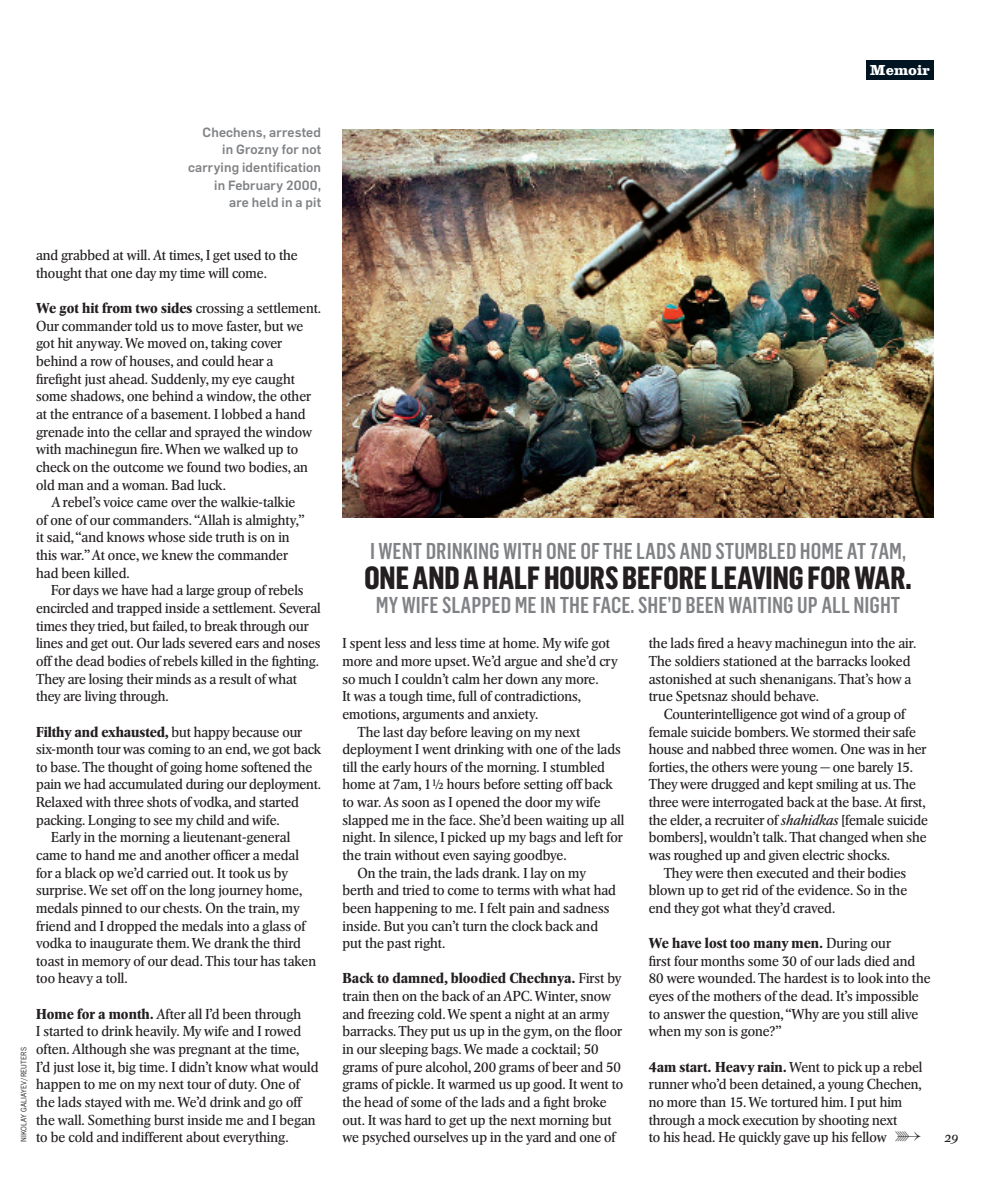
<style>
.page{position:relative;width:987px;height:1200px;background:#fff}
.page>*{position:absolute;margin:0;border:0;box-sizing:border-box;transform-origin:0 0}
.Pullquote_small_farn{font:800 31.5px "Flama Cond";color:#231f20}
.Pullquote_small_farn-2{font:500 22.5px "Flama Cond";color:#808285}
.Wob{font:800 15px "Clarendon";letter-spacing:-.01em;color:#fff}
.Ragged{font:14.25px/17.7px "Arena New";color:#231f20}
.Arrow{font:14.1px "S Times Pi News";color:#231f20}
.t1{font:italic 13.5px "Farnham Text";color:#231f20}
.Picture_caption{font:500 13.2px/17.7px "Flama Stdr";letter-spacing:.01em;color:#808285;text-align:right}
.credit{font:8.25px "News Gothic 2";letter-spacing:.02em;color:#231f20}
.s1{font-weight:700}
.s2{font-style:italic}
</style>
<div class="page">
<img style="left:342px;top:130px;width:591px;height:387px">
<div style="left:866px;top:60px;width:67px;height:19px;background:#001421"></div>
<p class="Picture_caption" style="left:188px;top:123px;width:134px">Chechens, arrested<br>in Grozny for not carrying identification in February 2000,<br>are held in a pit</p>
<p class="credit" style="left:19px;top:1141px;width:96px;rotate:-90deg">NIKOLAY GALIAYEV/REUTERS</p>
<p class="Ragged" style="left:36px;top:246px;width:263px">and grabbed at will. At times, I get used to the thought that one day my time will come.</p>
<p class="Ragged" style="left:36px;top:299px;width:286px"><span class="s1">We got hit from two sides</span> crossing a settlement.<br>Our commander told us to move faster, but we got hit anyway. We moved on, taking cover behind a row of houses, and could hear a firefight just ahead. Suddenly, my eye caught some shadows, one behind a window, the other at the entrance of a basement. I lobbed a hand grenade into the cellar and sprayed the window with machinegun fire. When we walked up to check on the outcome we found two bodies, an old man and a woman. Bad luck.</p>
<p class="Ragged" style="left:36px;top:493px;width:270px;text-indent:15px">A rebel’s voice came over the walkie-talkie of one of our commanders. “Allah is almighty,” it said, “and knows whose side truth is on in this war.” At once, we knew the commander had been killed.</p>
<p class="Ragged" style="left:36px;top:581px;width:286px;text-indent:15px">For days we have had a large group of rebels encircled and trapped inside a settlement. Several times they tried, but failed, to break through our lines and get out. Our lads severed ears and noses off the dead bodies of rebels killed in the fighting.<br>They are losing their minds as a result of what they are living through.</p>
<p class="Ragged" style="left:36px;top:722px;width:286px"><span class="s1">Filthy and exhausted,</span> but happy because our six-month tour was coming to an end, we got back to base. The thought of going home softened the pain we had accumulated during our deployment.<br>Relaxed with three shots of vodka, and started packing. Longing to see my child and wife.</p>
<p class="Ragged" style="left:36px;top:828px;width:281px;text-indent:15px">Early in the morning a lieutenant-general came to hand me and another officer a medal for a black op we’d carried out. It took us by surprise. We set off on the long journey home, medals pinned to our chests. On the train, my friend and I dropped the medals into a glass of vodka to inaugurate them. We drank the third toast in memory of our dead. This tour has taken too heavy a toll.</p>
<p class="Ragged" style="left:36px;top:1004px;width:284px"><span class="s1">Home for a month.</span> After all I’d been through<br>I started to drink heavily. My wife and I rowed often. Although she was pregnant at the time,<br>I’d just lose it, big time. I didn’t know what would happen to me on my next tour of duty. One of the lads stayed with me. We’d drink and go off the wall. Something burst inside me and I began to be cold and indifferent about everything.</p>
<p class="Wob" style="left:870px;top:61px;width:61px">Memoir</p>
<p class="Pullquote_small_farn-2" style="left:370px;top:538px;width:537px">I WENT DRINKING WITH ONE OF THE LADS AND STUMBLED HOME AT 7AM,</p>
<p class="Pullquote_small_farn" style="left:364px;top:560px;width:549px">ONE AND A HALF HOURS BEFORE LEAVING FOR WAR.</p>
<p class="Pullquote_small_farn-2" style="left:376px;top:592px;width:526px">MY WIFE SLAPPED ME IN THE FACE. SHE’D BEEN WAITING UP ALL NIGHT</p>
<p class="Ragged" style="left:342px;top:634px;width:277px">I spent less and less time at home. My wife got more and more upset. We’d argue and she’d cry so much I couldn’t calm her down any more.<br>It was a tough time, full of contradictions, emotions, arguments and anxiety.</p>
<p class="Ragged" style="left:342px;top:722px;width:283px;text-indent:15px">The last day before leaving on my next deployment I went drinking with one of the lads till the early hours of the morning. I stumbled home at 7am, 1½ hours before setting off back to war. As soon as I opened the door my wife slapped me in the face. She’d been waiting up all night. In silence, I picked up my bags and left for the train without even saying goodbye.</p>
<p class="Ragged" style="left:342px;top:863px;width:275px;text-indent:15px">On the train, the lads drank. I lay on my berth and tried to come to terms with what had been happening to me. I felt pain and sadness inside. But you can’t turn the clock back and put the past right.</p>
<p class="Ragged" style="left:342px;top:969px;width:282px"><span class="s1">Back to damned, bloodied Chechnya.</span> First by train then on the back of an APC. Winter, snow and freezing cold. We spent a night at an army barracks. They put us up in the gym, on the floor in our sleeping bags. We made a cocktail; 50 grams of pure alcohol, 200 grams of beer and 50 grams of pickle. It warmed us up good. It went to the head of some of the lads and a fight broke out. It was hard to get up the next morning but we psyched ourselves up in the yard and one of</p>
<p class="Ragged" style="left:648px;top:634px;width:269px">the lads fired a heavy machinegun into the air.<br>The soldiers stationed at the barracks looked astonished at such shenanigans. That’s how a true Spetsnaz should behave.</p>
<p class="Ragged" style="left:648px;top:705px;width:280px;text-indent:15px">Counterintelligence got wind of a group of female suicide bombers. We stormed their safe house and nabbed three women. One was in her forties, the others were young — one barely 15.<br>They were drugged and kept smiling at us. The three were interrogated back at the base. At first, the elder, a recruiter of <span class="s2">shahidkas</span> [female suicide bombers], wouldn’t talk. That changed when she was roughed up and given electric shocks.</p>
<p class="Ragged" style="left:648px;top:863px;width:260px;text-align:justify;text-indent:15px">They were then executed and their bodies blown up to get rid of the evidence. So in the end they got what they’d craved.</p>
<p class="Ragged" style="left:648px;top:934px;width:283px"><span class="s1">We have lost too many men.</span> During our<br>first four months some 30 of our lads died and 80 were wounded. The hardest is to look into the eyes of the mothers of the dead. It’s impossible to answer the question, “Why are you still alive when my son is gone?”</p>
<p class="Ragged" style="left:648px;top:1057px;width:275px"><span class="s1">4am start. Heavy rain.</span> Went to pick up a rebel runner who’d been detained, a young Chechen, no more than 15. We tortured him. I put him through a mock execution by shooting next</p>
<p class="Ragged" style="left:648px;top:1128px;width:240px">to his head. He quickly gave up his fellow</p>
<p class="Arrow" style="left:895px;top:1128px;width:27px">a</p>
<p class="t1" style="left:944px;top:1129px;width:15px">29</p>
</div>
